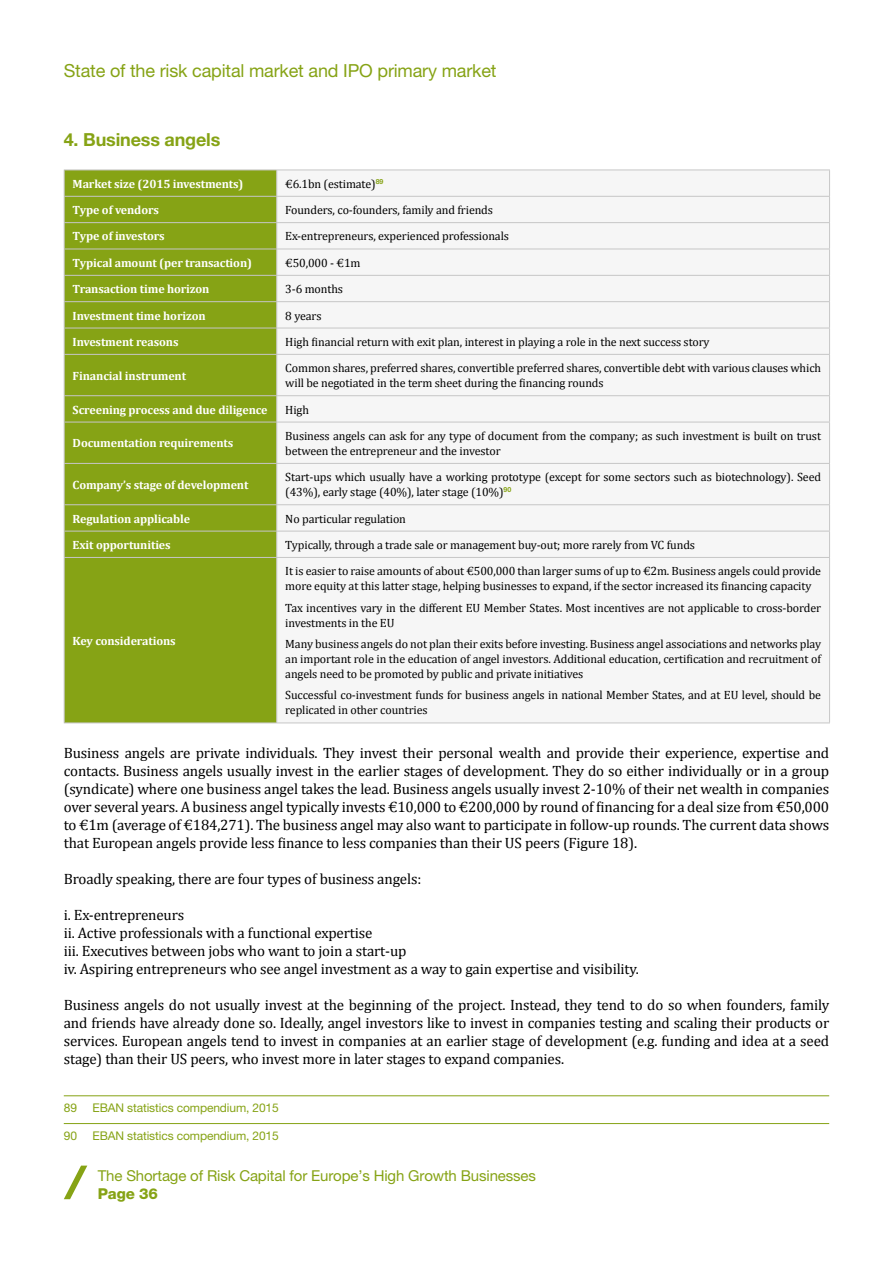
<style>
.page{position:relative;width:893px;height:1263px;background:#fff}
.page>*{position:absolute;margin:0;border:0;box-sizing:border-box;transform-origin:0 0}
.t1{font:18px "Helvetica Neue LT Pro";letter-spacing:-.01em;color:#86a315}
.t2{font:700 18px "Helvetica Neue LT Pro";letter-spacing:-.01em;color:#86a315}
.t3{font:15px/18px "Cambria";letter-spacing:-.01em;color:#000;text-align:justify}
.t4{font:15px "Helvetica Neue LT Pro";letter-spacing:-.01em;color:#86a315}
.t5{font:800 15px "Helvetica Neue LT Pro";letter-spacing:-.01em;color:#86a315}
.t6{font:12px/15px "Cambria";letter-spacing:-.01em;color:#000}
.t7{font:700 12px "Cambria";letter-spacing:-.01em;color:#fff}
.t8{font:12px "Helvetica Neue LT Pro";letter-spacing:-.01em;color:#86a315}
</style>
<div class="page">
<svg style="left:64px;top:1165px;width:23px;height:34px"></svg>
<div style="left:65px;top:171px;width:211px;height:551px;background:#86a315"></div>
<div style="left:277px;top:171px;width:552px;height:551px;background:#f6f6f6"></div>
<hr style="left:64px;top:170px;width:213px;height:1px;background:#c6c6c6">
<hr style="left:277px;top:170px;width:553px;height:1px;background:#c6c6c6">
<hr style="left:64px;top:196px;width:213px;height:1px;background:#c6c6c6">
<hr style="left:277px;top:196px;width:553px;height:1px;background:#c6c6c6">
<hr style="left:64px;top:222px;width:213px;height:1px;background:#c6c6c6">
<hr style="left:277px;top:222px;width:553px;height:1px;background:#c6c6c6">
<hr style="left:64px;top:249px;width:213px;height:1px;background:#c6c6c6">
<hr style="left:277px;top:249px;width:553px;height:1px;background:#c6c6c6">
<hr style="left:64px;top:275px;width:213px;height:1px;background:#c6c6c6">
<hr style="left:277px;top:275px;width:553px;height:1px;background:#c6c6c6">
<hr style="left:64px;top:301px;width:213px;height:1px;background:#c6c6c6">
<hr style="left:277px;top:301px;width:553px;height:1px;background:#c6c6c6">
<hr style="left:64px;top:328px;width:213px;height:1px;background:#c6c6c6">
<svg style="left:64px;top:170px;width:1px;height:184px"></svg>
<hr style="left:277px;top:328px;width:553px;height:1px;background:#c6c6c6">
<svg style="left:276px;top:170px;width:1px;height:184px"></svg>
<svg style="left:829px;top:171px;width:1px;height:183px"></svg>
<hr style="left:64px;top:354px;width:213px;height:1px;background:#c6c6c6">
<hr style="left:64px;top:355px;width:1px;height:40px;background:#c6c6c6">
<hr style="left:277px;top:354px;width:553px;height:1px;background:#c6c6c6">
<hr style="left:276px;top:355px;width:1px;height:40px;background:#c6c6c6">
<hr style="left:829px;top:355px;width:1px;height:40px;background:#c6c6c6">
<hr style="left:64px;top:395px;width:213px;height:1px;background:#c6c6c6">
<svg style="left:64px;top:396px;width:1px;height:26px"></svg>
<hr style="left:277px;top:395px;width:553px;height:1px;background:#c6c6c6">
<svg style="left:276px;top:396px;width:1px;height:26px"></svg>
<svg style="left:829px;top:396px;width:1px;height:26px"></svg>
<hr style="left:64px;top:422px;width:213px;height:1px;background:#c6c6c6">
<hr style="left:64px;top:422px;width:1px;height:41px;background:#c6c6c6">
<hr style="left:277px;top:422px;width:553px;height:1px;background:#c6c6c6">
<hr style="left:276px;top:422px;width:1px;height:41px;background:#c6c6c6">
<hr style="left:829px;top:422px;width:1px;height:41px;background:#c6c6c6">
<hr style="left:64px;top:463px;width:213px;height:1px;background:#c6c6c6">
<hr style="left:64px;top:464px;width:1px;height:40px;background:#c6c6c6">
<hr style="left:277px;top:463px;width:553px;height:1px;background:#c6c6c6">
<hr style="left:276px;top:464px;width:1px;height:40px;background:#c6c6c6">
<hr style="left:829px;top:464px;width:1px;height:40px;background:#c6c6c6">
<hr style="left:64px;top:504px;width:213px;height:1px;background:#c6c6c6">
<hr style="left:277px;top:504px;width:553px;height:1px;background:#c6c6c6">
<hr style="left:64px;top:531px;width:213px;height:1px;background:#c6c6c6">
<svg style="left:64px;top:505px;width:1px;height:52px"></svg>
<hr style="left:277px;top:531px;width:553px;height:1px;background:#c6c6c6">
<svg style="left:276px;top:505px;width:1px;height:52px"></svg>
<svg style="left:829px;top:505px;width:1px;height:52px"></svg>
<hr style="left:64px;top:557px;width:213px;height:1px;background:#c6c6c6">
<hr style="left:64px;top:558px;width:1px;height:164px;background:#c6c6c6">
<hr style="left:277px;top:557px;width:553px;height:1px;background:#c6c6c6">
<hr style="left:276px;top:558px;width:1px;height:164px;background:#c6c6c6">
<hr style="left:829px;top:558px;width:1px;height:164px;background:#c6c6c6">
<hr style="left:64px;top:722px;width:213px;height:1px;background:#c6c6c6">
<hr style="left:277px;top:722px;width:553px;height:1px;background:#c6c6c6">
<hr style="left:64px;top:1095px;width:765px;height:1px;background:#86a315">
<hr style="left:64px;top:1123px;width:765px;height:1px;background:#86a315">
<h1 class="t1" style="left:64px;top:59px;width:434px">State of the risk capital market and IPO primary market</h1>
<h1 class="t2" style="left:64px;top:128px;width:191px">4. Business angels <sup>89</sup> <sup>90</sup></h1>
<p class="t7" style="left:73px;top:176px;width:172px">Market size (2015 investments)</p>
<p class="t6" style="left:285px;top:176px;width:100px">€6.1bn (estimate)<sup>89</sup></p>
<p class="t7" style="left:73px;top:203px;width:88px">Type of vendors</p>
<p class="t6" style="left:285px;top:202px;width:209px">Founders, co-founders, family and friends</p>
<p class="t7" style="left:73px;top:229px;width:94px">Type of investors</p>
<p class="t6" style="left:285px;top:229px;width:225px">Ex-entrepreneurs, experienced professionals</p>
<p class="t7" style="left:73px;top:255px;width:181px">Typical amount (per transaction)</p>
<p class="t6" style="left:285px;top:255px;width:77px">€50,000 - €1m</p>
<p class="t7" style="left:73px;top:282px;width:138px">Transaction time horizon</p>
<p class="t6" style="left:285px;top:281px;width:59px">3-6 months</p>
<p class="t7" style="left:73px;top:308px;width:134px">Investment time horizon</p>
<p class="t6" style="left:285px;top:308px;width:38px">8 years</p>
<p class="t7" style="left:73px;top:334px;width:107px">Investment reasons</p>
<p class="t6" style="left:285px;top:334px;width:426px">High financial return with exit plan, interest in playing a role in the next success story</p>
<p class="t7" style="left:73px;top:368px;width:115px">Financial instrument</p>
<p class="t6" style="left:285px;top:361px;width:537px">Common shares, preferred shares, convertible preferred shares, convertible debt with various clauses which will be negotiated in the term sheet during the financing rounds</p>
<p class="t7" style="left:73px;top:402px;width:196px">Screening process and due diligence</p>
<p class="t6" style="left:285px;top:402px;width:25px">High</p>
<p class="t7" style="left:73px;top:436px;width:162px">Documentation requirements</p>
<p class="t6" style="left:285px;top:428px;width:537px">Business angels can ask for any type of document from the company; as such investment is built on trust between the entrepreneur and the investor</p>
<p class="t7" style="left:73px;top:477px;width:177px">Company’s stage of development</p>
<p class="t6" style="left:285px;top:470px;width:537px">Start-ups which usually have a working prototype (except for some sectors such as biotechnology). Seed (43%), early stage (40%), later stage (10%)<sup>90</sup></p>
<p class="t7" style="left:73px;top:511px;width:119px">Regulation applicable</p>
<p class="t6" style="left:285px;top:511px;width:122px">No particular regulation</p>
<p class="t7" style="left:73px;top:537px;width:100px">Exit opportunities</p>
<p class="t6" style="left:285px;top:537px;width:411px">Typically, through a trade sale or management buy-out; more rarely from VC funds</p>
<p class="t6" style="left:285px;top:564px;width:537px">It is easier to raise amounts of about €500,000 than larger sums of up to €2m. Business angels could provide more equity at this latter stage, helping businesses to expand, if the sector increased its financing capacity</p>
<p class="t6" style="left:285px;top:600px;width:537px">Tax incentives vary in the different EU Member States. Most incentives are not applicable to cross-border investments in the EU</p>
<p class="t6" style="left:285px;top:636px;width:537px;text-align:justify">Many business angels do not plan their exits before investing. Business angel associations and networks play an important role in the education of angel investors. Additional education, certification and recruitment of angels need to be promoted by public and private initiatives</p>
<p class="t6" style="left:285px;top:688px;width:537px">Successful co-investment funds for business angels in national Member States, and at EU level, should be replicated in other countries</p>
<p class="t3" style="left:64px;top:743px;width:767px">Business angels are private individuals. They invest their personal wealth and provide their experience, expertise and contacts. Business angels usually invest in the earlier stages of development. They do so either individually or in a group (syndicate) where one business angel takes the lead. Business angels usually invest 2-10% of their net wealth in companies over several years. A business angel typically invests €10,000 to €200,000 by round of financing for a deal size from €50,000 to €1m (average of €184,271). The business angel may also want to participate in follow-up rounds. The current data shows that European angels provide less finance to less companies than their US peers (Figure 18).</p>
<p class="t3" style="left:64px;top:869px;width:359px">Broadly speaking, there are four types of business angels:</p>
<p class="t3" style="left:64px;top:905px;width:576px;text-align:left">i. Ex-entrepreneurs<br>ii. Active professionals with a functional expertise<br>iii. Executives between jobs who want to join a start-up<br>iv. Aspiring entrepreneurs who see angel investment as a way to gain expertise and visibility.</p>
<p class="t3" style="left:64px;top:995px;width:767px">Business angels do not usually invest at the beginning of the project. Instead, they tend to do so when founders, family and friends have already done so. Ideally, angel investors like to invest in companies testing and scaling their products or services. European angels tend to invest in companies at an earlier stage of development (e.g. funding and idea at a seed stage) than their US peers, who invest more in later stages to expand companies.</p>
<p class="t8" style="left:64px;top:1100px;width:15px">89</p>
<p class="t8" style="left:93px;top:1100px;width:188px">EBAN statistics compendium, 2015</p>
<p class="t8" style="left:64px;top:1128px;width:15px">90</p>
<p class="t8" style="left:93px;top:1128px;width:188px">EBAN statistics compendium, 2015</p>
<p class="t7" style="left:73px;top:633px;width:105px">Key considerations</p>
<p class="t4" style="left:98px;top:1167px;width:440px">The Shortage of Risk Capital for Europe’s High Growth Businesses</p>
<p class="t5" style="left:98px;top:1185px;width:62px">Page 36</p>
</div>
